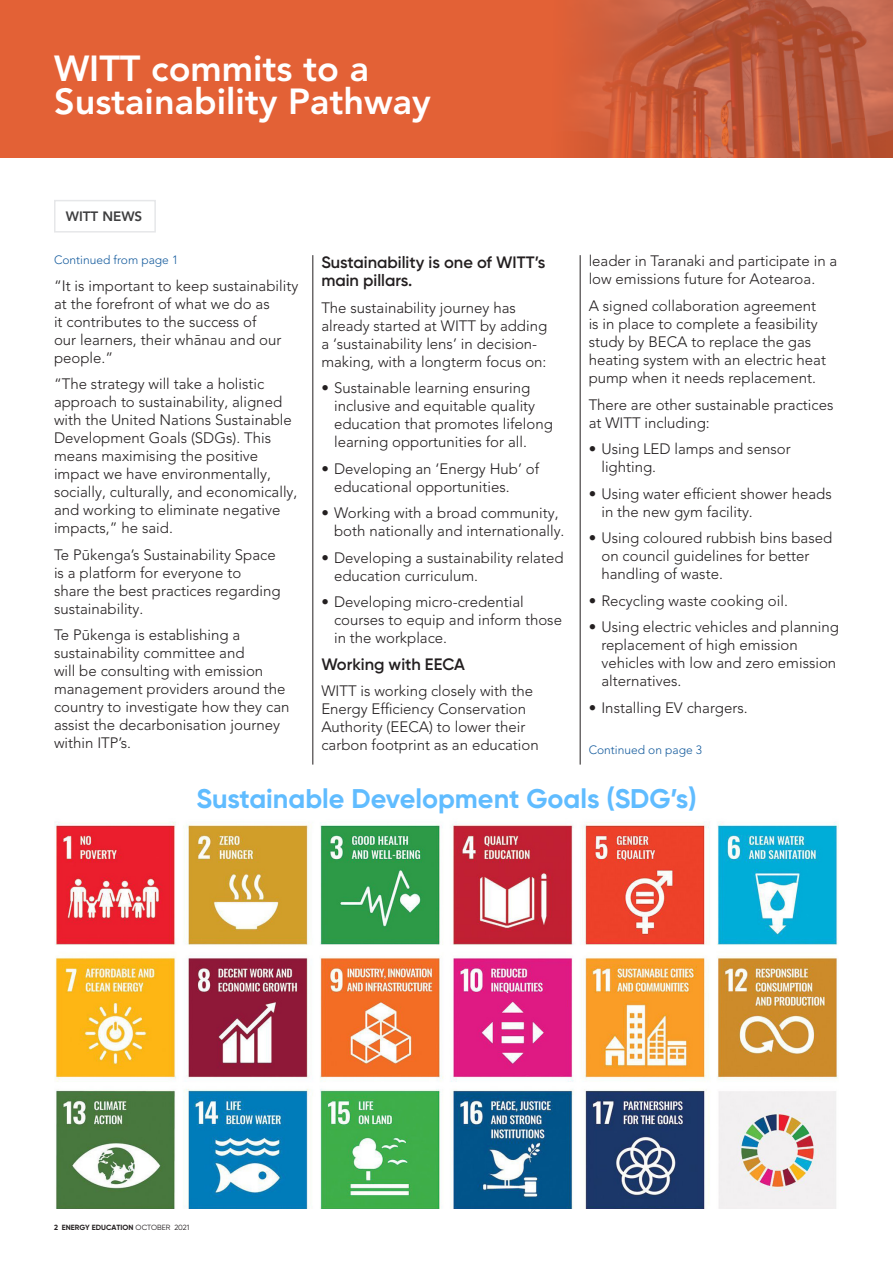
<style>
.page{position:relative;width:893px;height:1263px;background:#fff}
.page>*{position:absolute;margin:0;border:0;box-sizing:border-box;transform-origin:0 0}
.t1{font:800 36px "Avenir LT Pro";color:#fff}
.Article_Heading{font:700 27px "Gilroy";color:#60bcff}
.Lead_Para{font:600 16.5px/18px "Gilroy";color:#231f20}
.t2{font:300 15px/18px "Avenir LT Pro";color:#231f20}
.t3{font:800 13.5px "Avenir LT Pro";color:#3e3e3f}
.Footnote{font:300 12px "Avenir LT Pro";color:#175d9e}
.Article_Heading-2{font:700 7.5px "Gilroy";letter-spacing:.01em;color:#231f20}
.s1{font-weight:400}
</style>
<div class="page">
<div style="left:0;top:0;width:893px;height:157px;background:#e36136"></div>
<img style="left:576px;top:0;width:317px;height:157px">
<div style="left:54px;top:200px;width:102px;height:33px;border:2px solid #e6e7e9"></div>
<img style="left:54px;top:821px;width:785px;height:388px">
<hr style="left:313px;top:255px;width:1px;height:510px;background:#231f20">
<hr style="left:580px;top:255px;width:1px;height:510px;background:#231f20">
<p class="t1" style="left:54px;top:47px;width:317px">WITT commits to a</p>
<p class="t1" style="left:54px;top:80px;width:378px">Sustainability Pathway</p>
<p class="t3" style="left:66px;top:209px;width:78px">WITT NEWS</p>
<p class="Footnote" style="left:54px;top:253px;width:126px">Continued from page 1</p>
<p class="t2" style="left:54px;top:277px;width:246px">“It is important to keep sustainability at the forefront of what we do as<br>it contributes to the success of<br>our learners, their whānau and our people.”</p>
<p class="t2" style="left:54px;top:375px;width:245px">“The strategy will take a holistic approach to sustainability, aligned with the United Nations Sustainable Development Goals (SDGs). This means maximising the positive impact we have environmentally, socially, culturally, and economically, and working to eliminate negative impacts,” he said.</p>
<p class="t2" style="left:54px;top:546px;width:228px">Te Pūkenga’s Sustainability Space is a platform for everyone to share the best practices regarding sustainability.</p>
<p class="t2" style="left:54px;top:626px;width:237px">Te Pūkenga is establishing a sustainability committee and<br>will be consulting with emission management providers around the country to investigate how they can assist the decarbonisation journey within ITP’s.</p>
<p class="t2" style="left:589px;top:252px;width:250px">leader in Taranaki and participate in a low emissions future for Aotearoa.</p>
<p class="t2" style="left:589px;top:297px;width:239px">A signed collaboration agreement is in place to complete a feasibility study by BECA to replace the gas heating system with an electric heat pump when it needs replacement.</p>
<p class="t2" style="left:589px;top:395px;width:246px">There are other sustainable practices at WITT including:</p>
<p class="t2" style="left:601px;top:440px;width:191px;text-indent:-13px">• Using LED lamps and sensor lighting.</p>
<p class="t2" style="left:601px;top:484px;width:232px;text-indent:-13px">• Using water efficient shower heads in the new gym facility.</p>
<p class="t2" style="left:601px;top:529px;width:232px;text-indent:-13px">• Using coloured rubbish bins based on council guidelines for better handling of waste.</p>
<p class="t2" style="left:589px;top:591px;width:201px">• Recycling waste cooking oil.</p>
<p class="t2" style="left:601px;top:618px;width:239px;text-indent:-13px">• Using electric vehicles and planning replacement of high emission vehicles with low and zero emission alternatives.</p>
<p class="t2" style="left:589px;top:698px;width:160px">• Installing EV chargers.</p>
<p class="Footnote" style="left:589px;top:742px;width:115px">Continued on page 3</p>
<p class="Article_Heading" style="left:196px;top:782px;width:502px">Sustainable Development Goals (SDG’s)</p>
<p class="Lead_Para" style="left:321px;top:253px;width:225px">Sustainability is one of WITT’s main pillars.</p>
<p class="t2" style="left:321px;top:299px;width:227px">The sustainability journey has already started at WITT by adding a ‘sustainability lens’ in decision&shy;making, with a longterm focus on:</p>
<p class="t2" style="left:334px;top:379px;width:220px;text-indent:-13px">• Sustainable learning ensuring inclusive and equitable quality education that promotes lifelong learning opportunities for all.</p>
<p class="t2" style="left:334px;top:460px;width:207px;text-indent:-13px">• Developing an ‘Energy Hub’ of educational opportunities.</p>
<p class="t2" style="left:334px;top:504px;width:232px;text-indent:-13px">• Working with a broad community, both nationally and internationally.</p>
<p class="t2" style="left:334px;top:549px;width:231px;text-indent:-13px">• Developing a sustainability related education curriculum.</p>
<p class="t2" style="left:334px;top:593px;width:229px;text-indent:-13px">• Developing micro-credential courses to equip and inform those in the workplace.</p>
<p class="Lead_Para" style="left:321px;top:655px;width:145px">Working with EECA</p>
<p class="t2" style="left:321px;top:682px;width:219px">WITT is working closely with the<br>Energy Efficiency Conservation<br>Authority (EECA) to lower their carbon footprint as an education</p>
<p class="Article_Heading-2" style="left:54px;top:1222px;width:137px">2 ENERGY EDUCATION <span class="s1">OCTOBER 2021</span></p>
</div>
